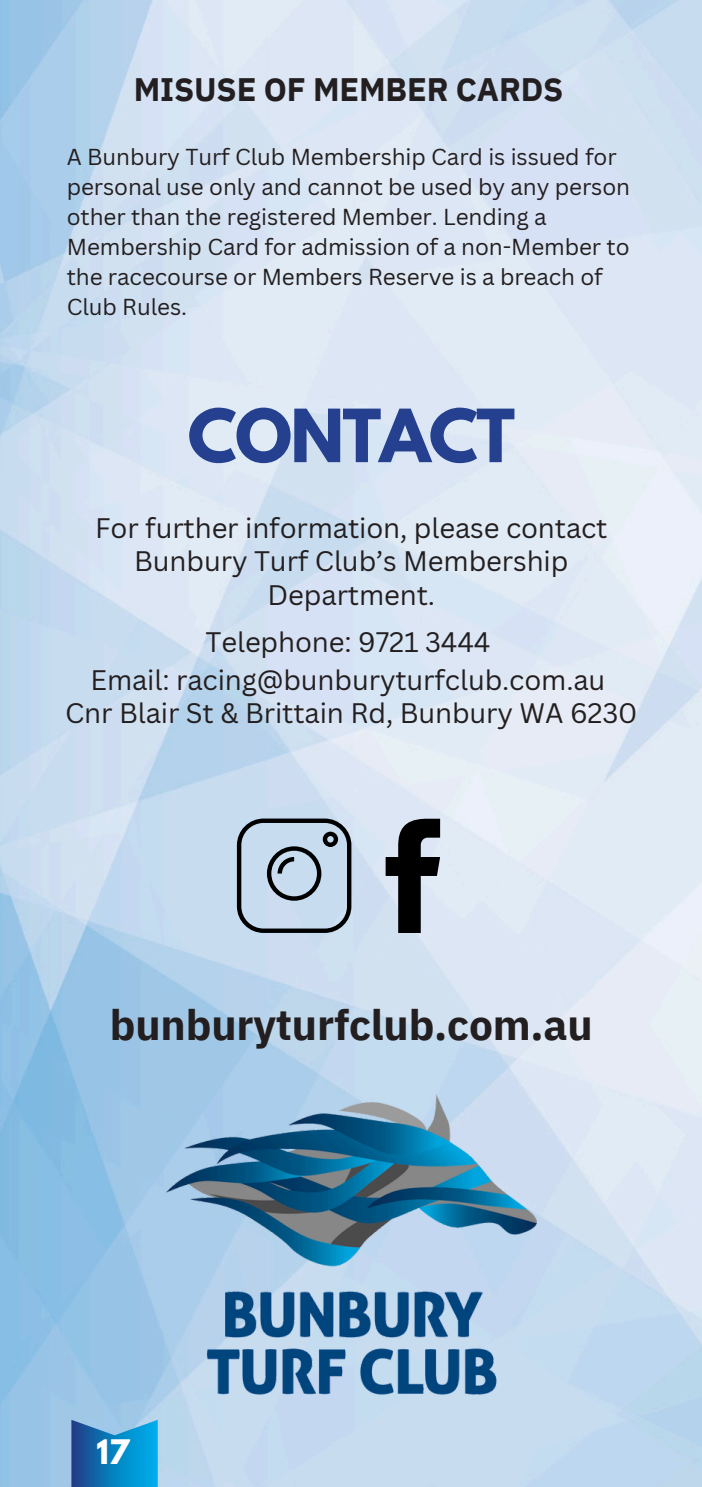
<style>
.page{position:relative;width:702px;height:1487px;background:#fff}
.page>*{position:absolute;margin:0;border:0;box-sizing:border-box;transform-origin:0 0}
.t1{font:700 65px "League Spartan";letter-spacing:-.025em;color:#25408f}
.t2{font:700 42.5px "IBM Plex Sans";letter-spacing:-.005em;color:#231f20}
.t3{font:700 32.5px "IBM Plex Sans";letter-spacing:-.005em;color:#231f20}
.t4{font:700 30px "League Spartan";color:#fff}
.t5{font:27.5px/33.8px "Canva Sans";letter-spacing:-.005em;color:#231f20;text-align:center}
.t6{font:22.5px/30px "Canva Sans";letter-spacing:-.005em;color:#231f20}
</style>
<div class="page">
<img style="left:1px;top:0;width:700px;height:1487px">
<svg style="left:71px;top:1420px;width:87px;height:67px"></svg>
<svg style="left:237px;top:818px;width:114px;height:115px"></svg>
<svg style="left:385px;top:819px;width:55px;height:114px"></svg>
<img style="left:166px;top:1094px;width:370px;height:323px">
<h3 class="t3" style="left:134px;top:67px;width:431px">MISUSE OF MEMBER CARDS</h3>
<p class="t6" style="left:67px;top:141px;width:564px">A Bunbury Turf Club Membership Card is issued for personal use only and cannot be used by any person other than the registered Member. Lending a Membership Card for admission of a non-Member to the racecourse or Members Reserve is a breach of Club Rules.</p>
<h4 class="t1" style="left:188px;top:404px;width:328px">CONTACT</h4>
<p class="t5" style="left:95px;top:510px;width:513px">For further information, please contact<br>Bunbury Turf Club’s Membership<br>Department.</p>
<p class="t5" style="left:91px;top:623px;width:516px;line-height:37.5px">Telephone: 9721 3444<br>Email: racing@bunburyturfclub.com.au</p>
<p class="t5" style="left:65px;top:696px;width:573px">Cnr Blair St &amp; Brittain Rd, Bunbury WA 6230</p>
<p class="t2" style="left:110px;top:996px;width:484px">bunburyturfclub.com.au</p>
<h1 class="t4" style="left:96px;top:1437px;width:34px">17</h1>
</div>
